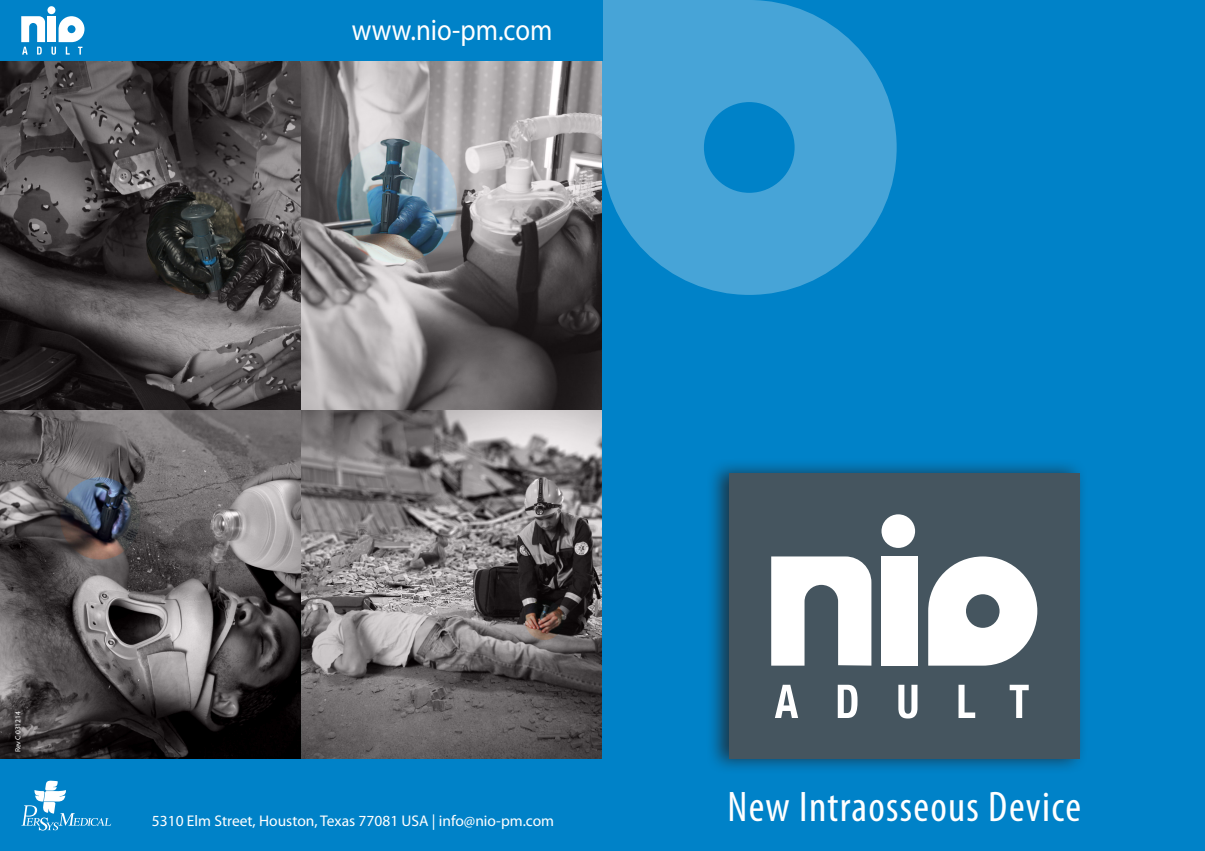
<style>
.page{position:relative;width:1205px;height:851px;background:#fff}
.page>*{position:absolute;margin:0;border:0;box-sizing:border-box;transform-origin:0 0}
.t1{font:condensed 43px "Myriad Pro";letter-spacing:.03em;color:#fff}
.t2{font:30px "Myriad Pro";color:#fff;scale:.89 1}
.t3{font:15.5px "Myriad Pro";color:#fff}
.t4{font:7.5px "Myriad Pro";letter-spacing:-.02em;color:#fff}
</style>
<div class="page">
<img style="left:0;top:61px;width:301px;height:697px">
<img style="left:301px;top:61px;width:301px;height:697px">
<div style="left:0;top:759px;width:603px;height:91px;background:#0082c8"></div>
<div style="left:602px;top:0;width:603px;height:850px;background:#0082c8"></div>
<svg style="left:602px;top:0;width:294px;height:295px;fill:#47a4d7"></svg>
<div style="left:706px;top:458px;width:382px;height:316px;background:#231f20;opacity:.75"></div>
<div style="left:729px;top:473px;width:350px;height:286px;background:#45555f"></div>
<svg style="left:771px;top:556px;width:100px;height:109px"></svg>
<div style="left:881px;top:514px;width:34px;height:34px;background:#fff;border-radius:50%"></div>
<svg style="left:928px;top:556px;width:109px;height:109px"></svg>
<div style="left:881px;top:556px;width:36px;height:109px;background:#fff"></div>
<svg style="left:775px;top:684px;width:23px;height:33px"></svg>
<svg style="left:838px;top:684px;width:19px;height:33px"></svg>
<svg style="left:898px;top:684px;width:19px;height:34px"></svg>
<svg style="left:958px;top:684px;width:17px;height:33px"></svg>
<svg style="left:1009px;top:684px;width:20px;height:33px"></svg>
<svg style="left:21px;top:780px;width:90px;height:50px"></svg>
<img style="left:146px;top:192px;width:100px;height:103px">
<div style="left:0;top:0;width:603px;height:61px;background:#0082c8"></div>
<div style="left:47px;top:6px;width:8px;height:8px;background:#fff;border-radius:50%"></div>
<div style="left:47px;top:16px;width:9px;height:26px;background:#fff"></div>
<svg style="left:21px;top:16px;width:24px;height:39px"></svg>
<svg style="left:51px;top:16px;width:33px;height:39px"></svg>
<img style="left:337px;top:139px;width:120px;height:124px">
<img style="left:525px;top:599px;width:39px;height:41px">
<img style="left:60px;top:477px;width:80px;height:82px">
<p class="t2" style="left:352px;top:11px;width:227px">www.nio-pm.com</p>
<p class="t4" style="left:13px;top:752px;width:42px;rotate:-90deg">Rev C 031214</p>
<p class="t3" style="left:152px;top:811px;width:404px">5310 Elm Street, Houston, Texas 77081 USA | info@nio-pm.com</p>
<p class="t1" style="left:727px;top:780px;width:355px">New Intraosseous Device</p>
</div>
